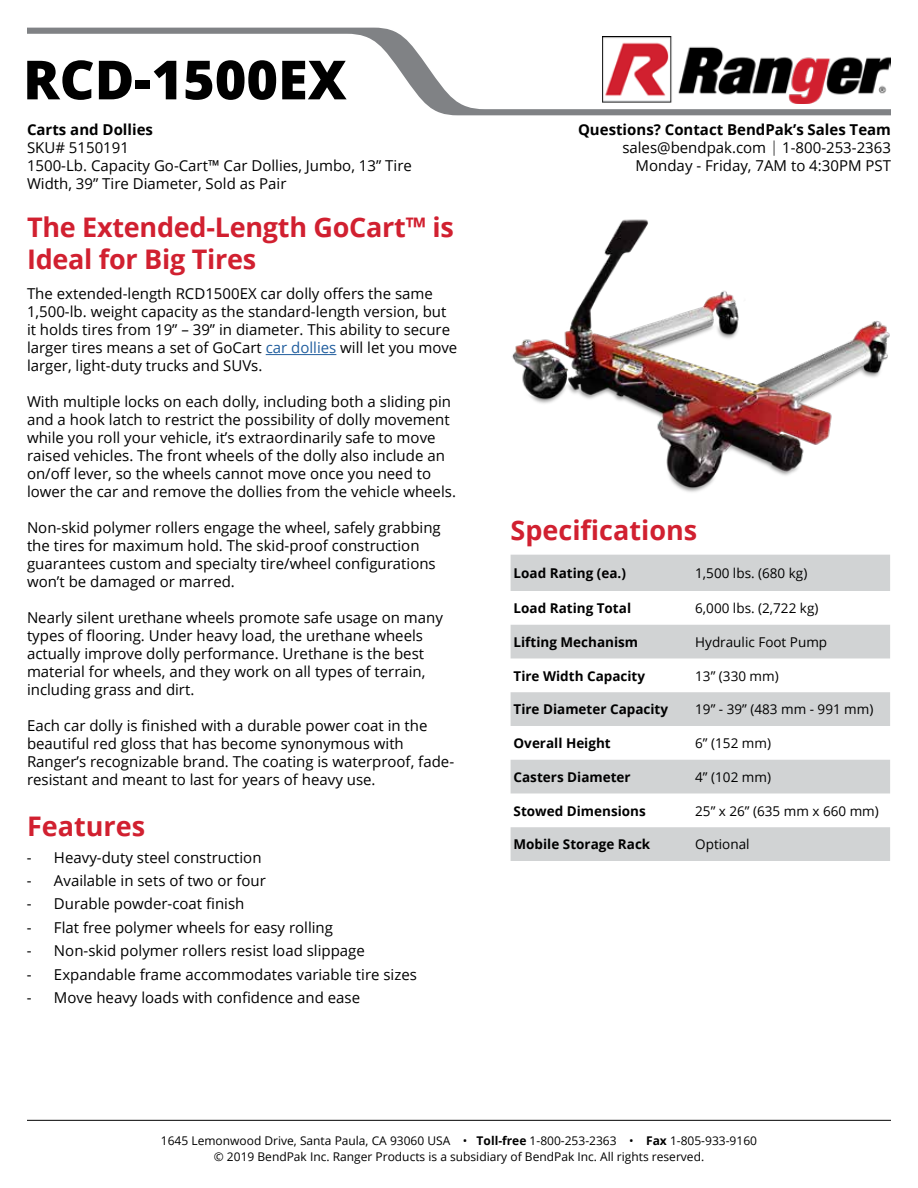
<style>
.page{position:relative;width:918px;height:1188px;background:#fff}
.page>*{position:absolute;margin:0;border:0;box-sizing:border-box;transform-origin:0 0}
.t1{font:800 54px "Open Sans";color:#000}
.t2{font:700 27px/32.4px "Open Sans";letter-spacing:-.01em;color:#d12030}
.t3{font:15px/18px "Open Sans";color:#000}
.t4{font:700 15px "Open Sans";color:#000}
.t5{font:700 13.5px "Open Sans";color:#000}
.t6{font:13.5px "Open Sans";color:#000}
.t7{font:12px/15.6px "Open Sans";color:#000;text-align:center}
.s1{color:#215e9e}
.s2{font-weight:700}
.s3{font-weight:300}
</style>
<div class="page">
<svg style="left:511px;top:555px;width:379px;height:306px;fill:#d1d3d4"></svg>
<img style="left:512px;top:219px;width:378px;height:273px">
<svg style="left:27px;top:27px;width:864px;height:89px"></svg>
<hr style="left:266px;top:354px;width:70px;height:1px;background:#215e9e">
<img style="left:603px;top:37px;width:288px;height:67px">
<hr style="left:27px;top:1120px;width:864px;height:1px;background:#000">
<h1 class="t1" style="left:23px;top:39px;width:325px">RCD-1500EX</h1>
<p class="t4" style="left:27px;top:119px;width:128px">Carts and Dollies</p>
<p class="t3" style="left:27px;top:139px;width:386px">SKU# 5150191<br>1500-Lb. Capacity Go-Cart™ Car Dollies, Jumbo, 13” Tire<br>Width, 39” Tire Diameter, Sold as Pair</p>
<h2 class="t2" style="left:27px;top:210px;width:428px">The Extended-Length GoCart™ is<br>Ideal for Big Tires</h2>
<p class="t3" style="left:27px;top:285px;width:432px">The extended-length RCD1500EX car dolly offers the same 1,500-lb. weight capacity as the standard-length version, but it holds tires from 19” – 39” in diameter. This ability to secure larger tires means a set of GoCart <span class="s1">car dollies</span> will let you move larger, light-duty trucks and SUVs.</p>
<p class="t3" style="left:27px;top:393px;width:431px">With multiple locks on each dolly, including both a sliding pin and a hook latch to restrict the possibility of dolly movement while you roll your vehicle, it’s extraordinarily safe to move raised vehicles. The front wheels of the dolly also include an on/off lever, so the wheels cannot move once you need to lower the car and remove the dollies from the vehicle wheels.</p>
<p class="t3" style="left:27px;top:519px;width:415px">Non-skid polymer rollers engage the wheel, safely grabbing the tires for maximum hold. The skid-proof construction guarantees custom and specialty tire/wheel configurations won’t be damaged or marred.</p>
<p class="t3" style="left:27px;top:609px;width:418px">Nearly silent urethane wheels promote safe usage on many types of flooring. Under heavy load, the urethane wheels actually improve dolly performance. Urethane is the best material for wheels, and they work on all types of terrain, including grass and dirt.</p>
<p class="t3" style="left:27px;top:717px;width:429px">Each car dolly is finished with a durable power coat in the beautiful red gloss that has become synonymous with Ranger’s recognizable brand. The coating is waterproof, fade&shy;resistant and meant to last for years of heavy use.</p>
<h2 class="t2" style="left:27px;top:809px;width:120px">Features</h2>
<p class="t3" style="left:27px;top:848px;width:236px">- Heavy-duty steel construction</p>
<p class="t3" style="left:27px;top:871px;width:240px">- Available in sets of two or four</p>
<p class="t3" style="left:27px;top:895px;width:219px">- Durable powder-coat finish</p>
<p class="t3" style="left:27px;top:918px;width:308px">- Flat free polymer wheels for easy rolling</p>
<p class="t3" style="left:27px;top:941px;width:339px">- Non-skid polymer rollers resist load slippage</p>
<p class="t3" style="left:27px;top:965px;width:392px">- Expandable frame accommodates variable tire sizes</p>
<p class="t3" style="left:27px;top:988px;width:335px">- Move heavy loads with confidence and ease</p>
<p class="t3" style="left:578px;top:121px;width:315px;text-align:right"><span class="s2">Questions? Contact BendPak’s Sales Team </span>sales@bendpak.com <span class="s3">|</span> 1-800-253-2363<br>Monday - Friday, 7AM to 4:30PM PST</p>
<h2 class="t2" style="left:511px;top:513px;width:188px">Specifications</h2>
<p class="t5" style="left:514px;top:564px;width:114px">Load Rating (ea.)</p>
<p class="t6" style="left:695px;top:564px;width:114px">1,500 lbs. (680 kg)</p>
<p class="t5" style="left:514px;top:599px;width:119px">Load Rating Total</p>
<p class="t6" style="left:695px;top:599px;width:125px">6,000 lbs. (2,722 kg)</p>
<p class="t5" style="left:514px;top:632px;width:126px">Lifting Mechanism</p>
<p class="t6" style="left:695px;top:633px;width:133px">Hydraulic Foot Pump</p>
<p class="t5" style="left:514px;top:666px;width:133px">Tire Width Capacity</p>
<p class="t6" style="left:695px;top:666px;width:85px">13” (330 mm)</p>
<p class="t5" style="left:514px;top:700px;width:156px">Tire Diameter Capacity</p>
<p class="t6" style="left:695px;top:700px;width:180px">19” - 39” (483 mm - 991 mm)</p>
<p class="t5" style="left:514px;top:734px;width:99px">Overall Height</p>
<p class="t6" style="left:695px;top:734px;width:77px">6” (152 mm)</p>
<p class="t5" style="left:514px;top:767px;width:119px">Casters Diameter</p>
<p class="t6" style="left:695px;top:768px;width:77px">4” (102 mm)</p>
<p class="t5" style="left:514px;top:801px;width:134px">Stowed Dimensions</p>
<p class="t6" style="left:695px;top:801px;width:185px">25” x 26” (635 mm x 660 mm)</p>
<p class="t5" style="left:514px;top:835px;width:138px">Mobile Storage Rack</p>
<p class="t6" style="left:695px;top:835px;width:56px">Optional</p>
<p class="t7" style="left:161px;top:1133px;width:598px">1645 Lemonwood Drive, Santa Paula, CA 93060 USA • <span class="s2">Toll-free</span> 1-800-253-2363 • <span class="s2">Fax</span> 1-805-933-9160 © 2019 BendPak Inc. Ranger Products is a subsidiary of BendPak Inc. All rights reserved.</p>
</div>
